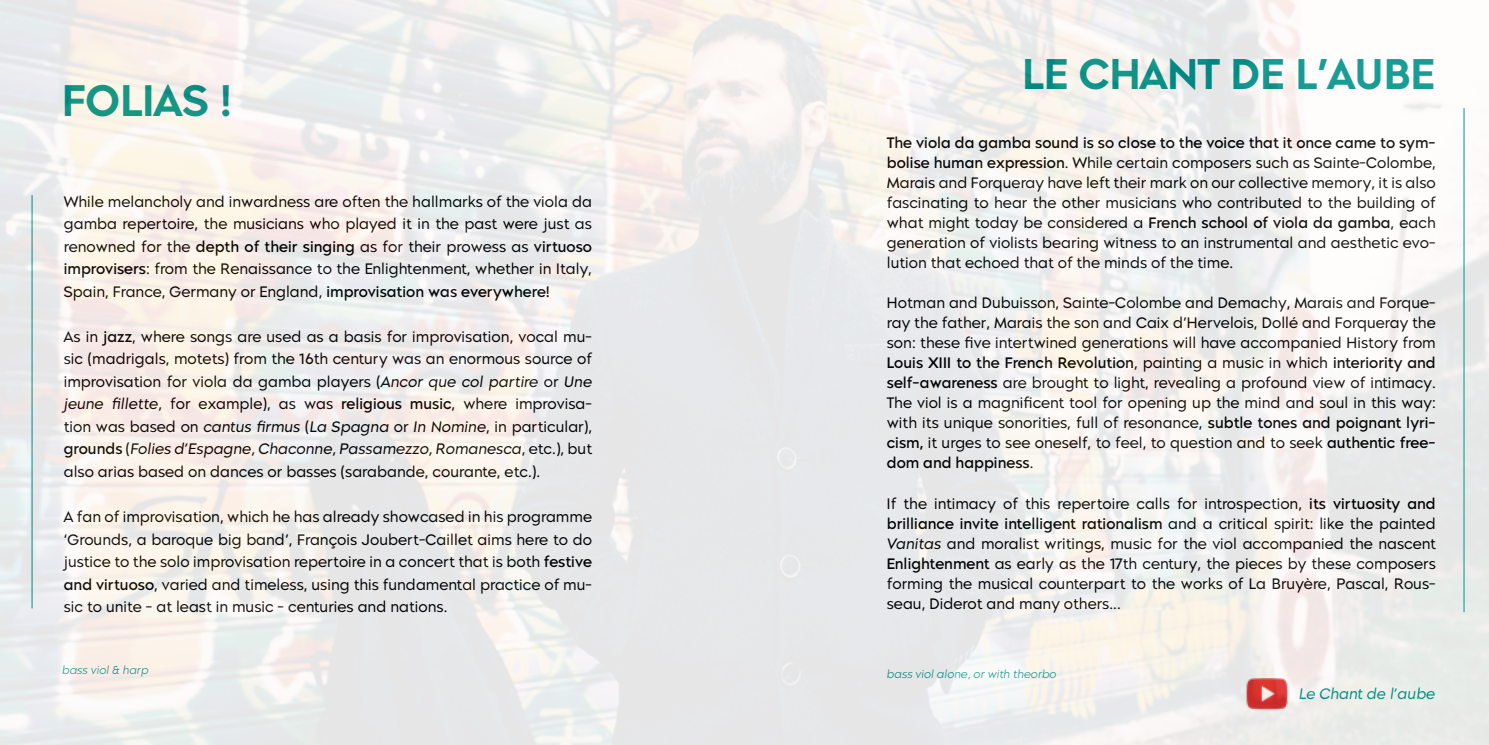
<style>
.page{position:relative;width:1489px;height:745px;background:#fff}
.page>*{position:absolute;margin:0;border:0;box-sizing:border-box;transform-origin:0 0}
.t1{font:600 43.75px "Morn";color:#00958e}
.t2{font:600 42.5px "Morn";color:#00958e}
.t3{font:15px/20px "Morn";color:#000;text-align:justify}
.t4{font:italic 15px "Morn";color:#00958e}
.t5{font:italic 300 11.25px "Morn";color:#00958e}
.s1{font-weight:500}
.s2{font-style:italic}
</style>
<div class="page">
<img style="left:0;top:0;width:1488px;height:744px">
<hr style="left:1463px;top:108px;width:1px;height:503px;background:#00958e">
<h1 class="t1" style="left:62px;top:74px;width:171px">FOLIAS !</h1>
<p class="t3" style="left:64px;top:190px;width:529px;line-height:22.5px">While melancholy and inwardness are often the hallmarks of the viola da gamba repertoire, the musicians who played it in the past were just as renowned for the <span class="s1">depth of their singing</span> as for their prowess as <span class="s1">virtuoso improvisers</span>: from the Renaissance to the Enlightenment, whether in Italy, Spain, France, Germany or England, <span class="s1">improvisation was everywhere!</span></p>
<p class="t3" style="left:64px;top:325px;width:529px;line-height:22.5px">As in <span class="s1">jazz</span>, where songs are used as a basis for improvisation, vocal mu&shy;sic (madrigals, motets) from the 16th century was an enormous source of improvisation for viola da gamba players (<span class="s2">Ancor que col partire</span> or <span class="s2">Une jeune fillette</span>, for example), as was <span class="s1">religious music</span>, where improvisa&shy;tion was based on <span class="s2">cantus firmus</span> (<span class="s2">La Spagna</span> or <span class="s2">In Nomine</span>, in particular), <span class="s1">grounds</span> (<span class="s2">Folies d’Espagne, Chaconne, Passamezzo, Romanesca</span>, etc.), but also arias based on dances or basses (sarabande, courante, etc.).</p>
<p class="t3" style="left:64px;top:505px;width:530px;line-height:22.5px">A fan of improvisation, which he has already showcased in his programme ‘Grounds, a baroque big band’, François Joubert-Caillet aims here to do justice to the solo improvisation repertoire in a concert that is both <span class="s1">festive and virtuoso</span>, varied and timeless, using this fundamental practice of mu&shy;sic to unite - at least in music - centuries and nations.</p>
<p class="t5" style="left:62px;top:662px;width:88px">bass viol &amp; harp</p>
<h2 class="t2" style="left:1022px;top:48px;width:414px">LE CHANT DE L’AUBE</h2>
<p class="t3" style="left:886px;top:133px;width:550px"><span class="s1">The viola da gamba sound is so close to the voice that it once came to sym&shy;bolise human expression</span>. While certain composers such as Sainte-Colombe, Marais and Forqueray have left their mark on our collective memory, it is also fascinating to hear the other musicians who contributed to the building of what might today be considered a <span class="s1">French school of viola da gamba</span>, each generation of violists bearing witness to an instrumental and aesthetic evo&shy;lution that echoed that of the minds of the time.</p>
<p class="t3" style="left:886px;top:293px;width:550px">Hotman and Dubuisson, Sainte-Colombe and Demachy, Marais and Forque&shy;ray the father, Marais the son and Caix d’Hervelois, Dollé and Forqueray the son: these five intertwined generations will have accompanied History from <span class="s1">Louis XIII to the French Revolution</span>, painting a music in which <span class="s1">interiority and self-awareness</span> are brought to light, revealing a profound view of intimacy.<br>The viol is a magnificent tool for opening up the mind and soul in this way: with its unique sonorities, full of resonance, <span class="s1">subtle tones and poignant lyri&shy;cism,</span> it urges to see oneself, to feel, to question and to seek <span class="s1">authentic free&shy;dom and happiness</span>.</p>
<p class="t3" style="left:886px;top:493px;width:550px">If the intimacy of this repertoire calls for introspection, <span class="s1">its virtuosity and brilliance invite intelligent rationalism</span> and a critical spirit: like the painted <span class="s2">Vanitas</span> and moralist writings, music for the viol accompanied the nascent <span class="s1">Enlightenment</span> as early as the 17th century, the pieces by these composers forming the musical counterpart to the works of La Bruyère, Pascal, Rous&shy;seau, Diderot and many others...</p>
<p class="t5" style="left:886px;top:666px;width:171px">bass viol alone, or with theorbo</p>
<p class="t4" style="left:1298px;top:684px;width:138px">Le Chant de l’aube</p>
</div>
